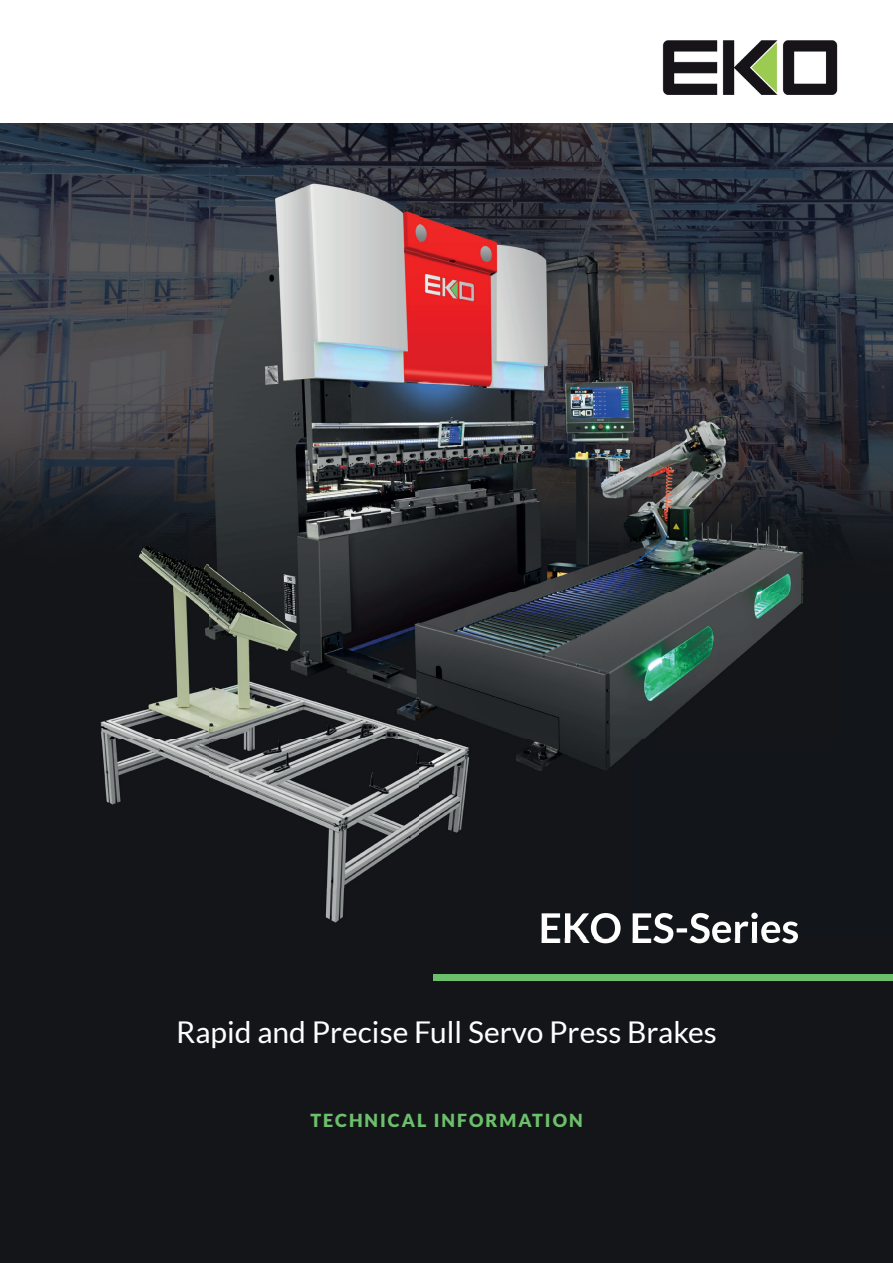
<style>
.page{position:relative;width:893px;height:1263px;background:#fff}
.page>*{position:absolute;margin:0;border:0;box-sizing:border-box;transform-origin:0 0}
.t1{font:700 40.5px "Lato";color:#fff}
.t2{font:30px "Lato";color:#fff}
.t3{font:900 18px "Lato";letter-spacing:.11em;color:#6dc06b}
</style>
<div class="page">
<div style="left:0;top:124px;width:893px;height:1139px;background:#131519"></div>
<img style="left:0;top:124px;width:893px;height:813px">
<img style="left:542px;top:912px;width:256px;height:25px">
<div style="left:434px;top:974px;width:459px;height:7px;background:#6dc06b"></div>
<img style="left:662px;top:40px;width:176px;height:55px">
<h1 class="t1" style="left:539px;top:905px;width:262px">EKO ES-Series</h1>
<p class="t2" style="left:176px;top:1015px;width:542px">Rapid and Precise Full Servo Press Brakes</p>
<p class="t3" style="left:310px;top:1109px;width:274px">TECHNICAL INFORMATION</p>
</div>
